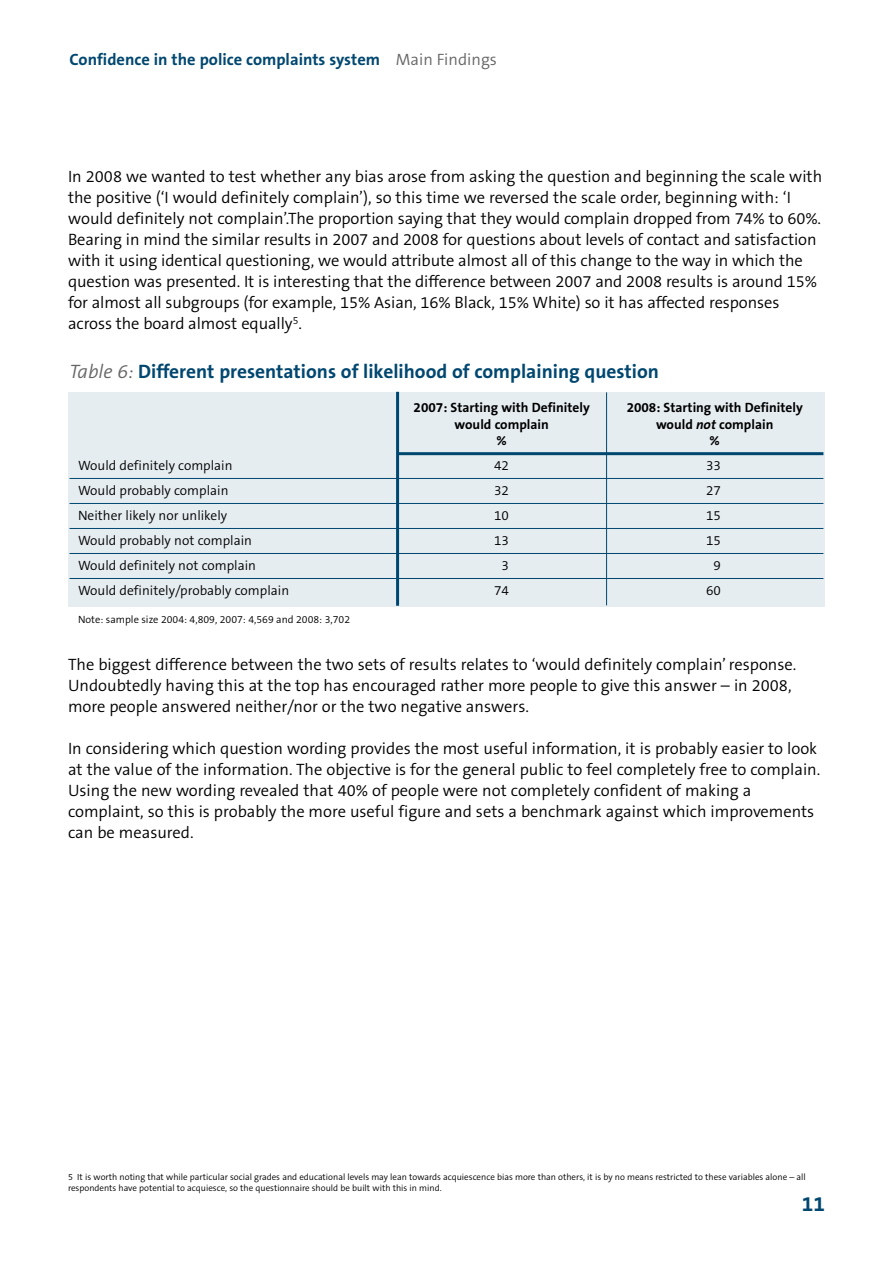
<style>
.page{position:relative;width:893px;height:1263px;background:#fff}
.page>*{position:absolute;margin:0;border:0;box-sizing:border-box;transform-origin:0 0}
.t1{font:700 21px "The Sans B7";color:#004770}
.t2{font:700 19.5px "The Sans B7";color:#004770}
.t3{font:300 16.5px/21px "The Sans B4";color:#000}
.t4{font:700 16.5px "The Sans B7";color:#004770}
.t5{font:300 13.5px "The Sans B4";color:#000}
.t6{font:700 13.5px "The Sans B7";color:#000}
.t7{font:300 10.5px "The Sans B4";color:#000}
.t8{font:300 9px/10.5px "The Sans B4";color:#000}
.s1{font-family:"The Sans B4";font-weight:300;color:#666}
.s2{font-family:"The Sans B4";font-weight:300;font-style:italic;color:#666}
.s3{font-style:italic}
</style>
<div class="page">
<div style="left:68px;top:392px;width:757px;height:214px;background:#e6edf1"></div>
<hr style="left:398px;top:452px;width:425px;height:3px;background:#004770">
<hr style="left:70px;top:478px;width:753px;height:1px;background:#004770">
<hr style="left:70px;top:503px;width:753px;height:1px;background:#004770">
<hr style="left:70px;top:528px;width:753px;height:1px;background:#004770">
<hr style="left:70px;top:553px;width:753px;height:1px;background:#004770">
<hr style="left:70px;top:578px;width:753px;height:1px;background:#004770">
<hr style="left:606px;top:392px;width:1px;height:213px;background:#004770">
<hr style="left:396px;top:392px;width:3px;height:214px;background:#004770">
<p class="t4" style="left:70px;top:50px;width:429px">Confidence in the police complaints system <span class="s1">Main Findings</span></p>
<p class="t3" style="left:68px;top:167px;width:756px">In 2008 we wanted to test whether any bias arose from asking the question and beginning the scale with the positive (‘I would definitely complain’), so this time we reversed the scale order, beginning with: ‘I would definitely not complain’.The proportion saying that they would complain dropped from 74% to 60%.<br>Bearing in mind the similar results in 2007 and 2008 for questions about levels of contact and satisfaction with it using identical questioning, we would attribute almost all of this change to the way in which the question was presented. It is interesting that the difference between 2007 and 2008 results is around 15% for almost all subgroups (for example, 15% Asian, 16% Black, 15% White) so it has affected responses across the board almost equally<sup>5</sup>.</p>
<p class="t2" style="left:70px;top:362px;width:591px"><span class="s2">Table 6:</span> Different presentations of likelihood of complaining question</p>
<p class="t6" style="left:414px;top:401px;width:178px">2007: Starting with Definitely</p>
<p class="t6" style="left:627px;top:401px;width:178px">2008: Starting with Definitely</p>
<p class="t6" style="left:455px;top:417px;width:96px">would complain</p>
<p class="t6" style="left:656px;top:417px;width:119px">would <span class="s3">not</span> complain</p>
<p class="t6" style="left:497px;top:434px;width:12px">%</p>
<p class="t6" style="left:710px;top:434px;width:12px">%</p>
<p class="t5" style="left:78px;top:459px;width:156px">Would definitely complain</p>
<p class="t5" style="left:494px;top:459px;width:16px">42</p>
<p class="t5" style="left:706px;top:459px;width:16px">33</p>
<p class="t5" style="left:78px;top:484px;width:152px">Would probably complain</p>
<p class="t5" style="left:494px;top:484px;width:16px">32</p>
<p class="t5" style="left:706px;top:484px;width:16px">27</p>
<p class="t5" style="left:78px;top:509px;width:151px">Neither likely nor unlikely</p>
<p class="t5" style="left:494px;top:509px;width:16px">10</p>
<p class="t5" style="left:706px;top:509px;width:16px">15</p>
<p class="t5" style="left:78px;top:534px;width:176px">Would probably not complain</p>
<p class="t5" style="left:494px;top:534px;width:16px">13</p>
<p class="t5" style="left:706px;top:534px;width:16px">15</p>
<p class="t5" style="left:78px;top:559px;width:180px">Would definitely not complain</p>
<p class="t5" style="left:501px;top:559px;width:9px">3</p>
<p class="t5" style="left:713px;top:559px;width:9px">9</p>
<p class="t5" style="left:78px;top:584px;width:213px">Would definitely/probably complain</p>
<p class="t5" style="left:494px;top:584px;width:16px">74</p>
<p class="t5" style="left:706px;top:584px;width:16px">60</p>
<p class="t7" style="left:78px;top:614px;width:274px">Note: sample size 2004: 4,809, 2007: 4,569 and 2008: 3,702</p>
<p class="t3" style="left:68px;top:654px;width:730px">The biggest difference between the two sets of results relates to ‘would definitely complain’ response.<br>Undoubtedly having this at the top has encouraged rather more people to give this answer – in 2008, more people answered neither/nor or the two negative answers.</p>
<p class="t3" style="left:68px;top:738px;width:754px">In considering which question wording provides the most useful information, it is probably easier to look at the value of the information. The objective is for the general public to feel completely free to complain.<br>Using the new wording revealed that 40% of people were not completely confident of making a complaint, so this is probably the more useful figure and sets a benchmark against which improvements can be measured.</p>
<p class="t8" style="left:68px;top:1172px;width:739px">5 It is worth noting that while particular social grades and educational levels may lean towards acquiescence bias more than others, it is by no means restricted to these variables alone – all respondents have potential to acquiesce, so the questionnaire should be built with this in mind.</p>
<p class="t1" style="left:802px;top:1192px;width:25px">11</p>
</div>
